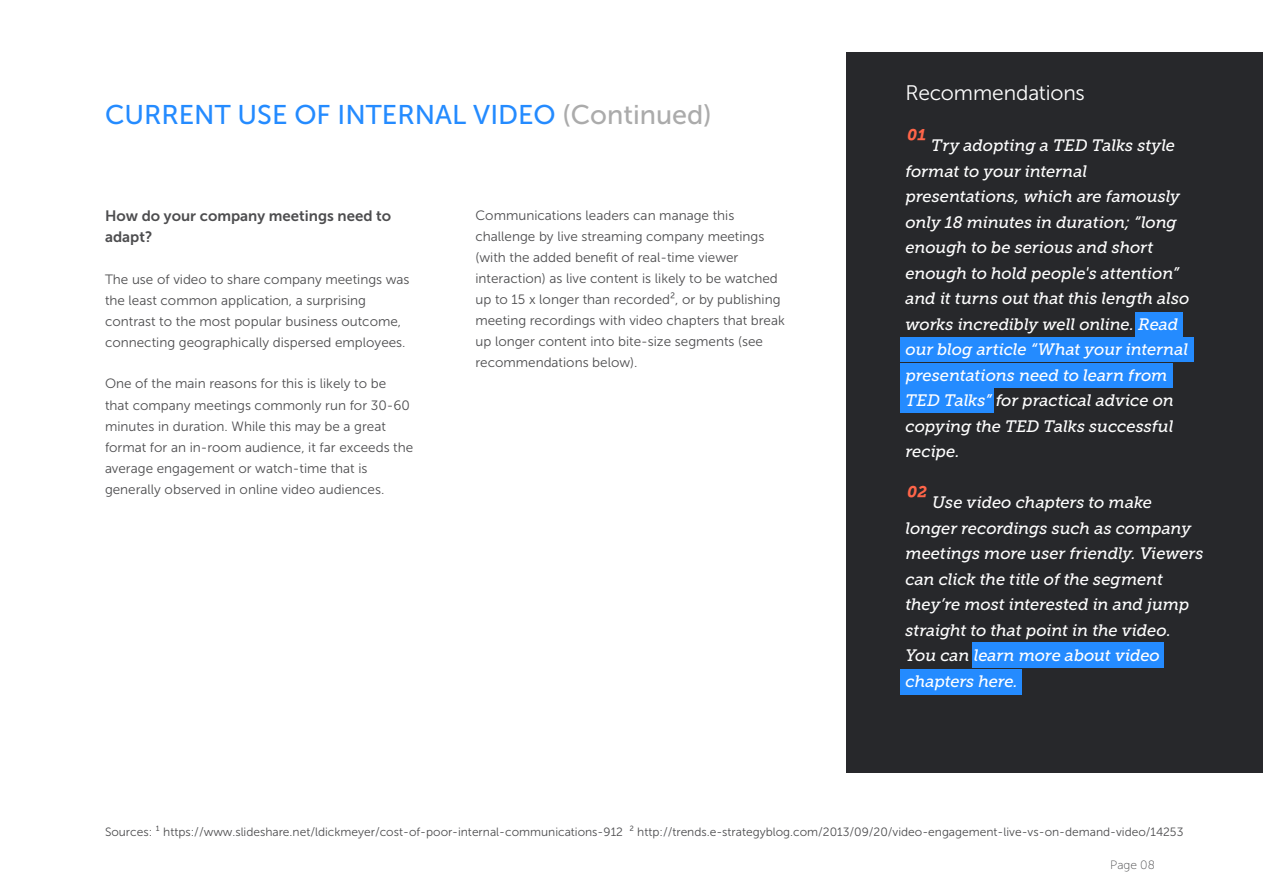
<style>
.page{position:relative;width:1263px;height:893px;background:#fff}
.page>*{position:absolute;margin:0;border:0;box-sizing:border-box;transform-origin:0 0}
.t1{font:27px "Museo Sans 500";color:#248bff}
.t2{font:21px "Museo Sans 300";letter-spacing:-.005em;color:#fff}
.t3{font:italic 16.5px/25.5px "Museo Slab 500";letter-spacing:-.01em;color:#fff}
.t4{font:15px/21px "Museo Sans 700";color:#4d4d4f}
.t5{font:13.5px/21px "Museo Sans 300";color:#4d4d4f}
.t6{font:12px "Museo Sans 300";color:#4d4d4f}
.t7{font:12px "Museo Sans 100";color:#4d4d4f}
.s1{color:#ababab}
.s2{font-family:"Museo Slab 700";font-size:25.5px;color:#ff6549}
</style>
<div class="page">
<div style="left:846px;top:52px;width:417px;height:720px;background:#27282b"></div>
<div style="left:900px;top:338px;width:294px;height:24px;background:#248bff"></div>
<div style="left:900px;top:669px;width:122px;height:25px;background:#248bff"></div>
<div style="left:972px;top:642px;width:192px;height:25px;background:#248bff"></div>
<div style="left:900px;top:363px;width:272px;height:24px;background:#248bff"></div>
<div style="left:900px;top:388px;width:94px;height:24px;background:#248bff"></div>
<div style="left:1136px;top:312px;width:48px;height:24px;background:#248bff"></div>
<h1 class="t1" style="left:105px;top:100px;width:608px">CURRENT USE OF INTERNAL VIDEO <span class="s1">(Continued)</span></h1>
<p class="t4" style="left:105px;top:205px;width:288px">How do your company meetings need to adapt?</p>
<p class="t5" style="left:105px;top:269px;width:306px">The use of video to share company meetings was the least common application, a surprising contrast to the most popular business outcome, connecting geographically dispersed employees.</p>
<p class="t5" style="left:105px;top:373px;width:310px">One of the main reasons for this is likely to be that company meetings commonly run for 30-60 minutes in duration. While this may be a great format for an in-room audience, it far exceeds the average engagement or watch-time that is generally observed in online video audiences.</p>
<p class="t5" style="left:475px;top:205px;width:311px">Communications leaders can manage this challenge by live streaming company meetings (with the added benefit of real-time viewer interaction) as live content is likely to be watched up to 15 x longer than recorded², or by publishing meeting recordings with video chapters that break up longer content into bite-size segments (see recommendations below).</p>
<h2 class="t2" style="left:906px;top:81px;width:181px">Recommendations</h2>
<p class="t3" style="left:906px;top:133px;width:285px"><span class="s2">⁰¹</span> Try adopting a TED Talks style format to your internal presentations, which are famously only 18 minutes in duration; “long enough to be serious and short enough to hold people's attention” and it turns out that this length also works incredibly well online. Read our blog article “What your internal presentations need to learn from<br>TED Talks” for practical advice on copying the TED Talks successful recipe.</p>
<p class="t3" style="left:906px;top:490px;width:299px"><span class="s2">⁰²</span> Use video chapters to make longer recordings such as company meetings more user friendly. Viewers can click the title of the segment they’re most interested in and jump straight to that point in the video.<br>You can learn more about video chapters here.</p>
<p class="t6" style="left:105px;top:825px;width:1080px">Sources: ¹ https://www.slideshare.net/ldickmeyer/cost-of-poor-internal-communications-912 ² http://trends.e-strategyblog.com/2013/09/20/video-engagement-live-vs-on-demand-video/14253</p>
<p class="t7" style="left:1110px;top:858px;width:46px">Page 08</p>
</div>
